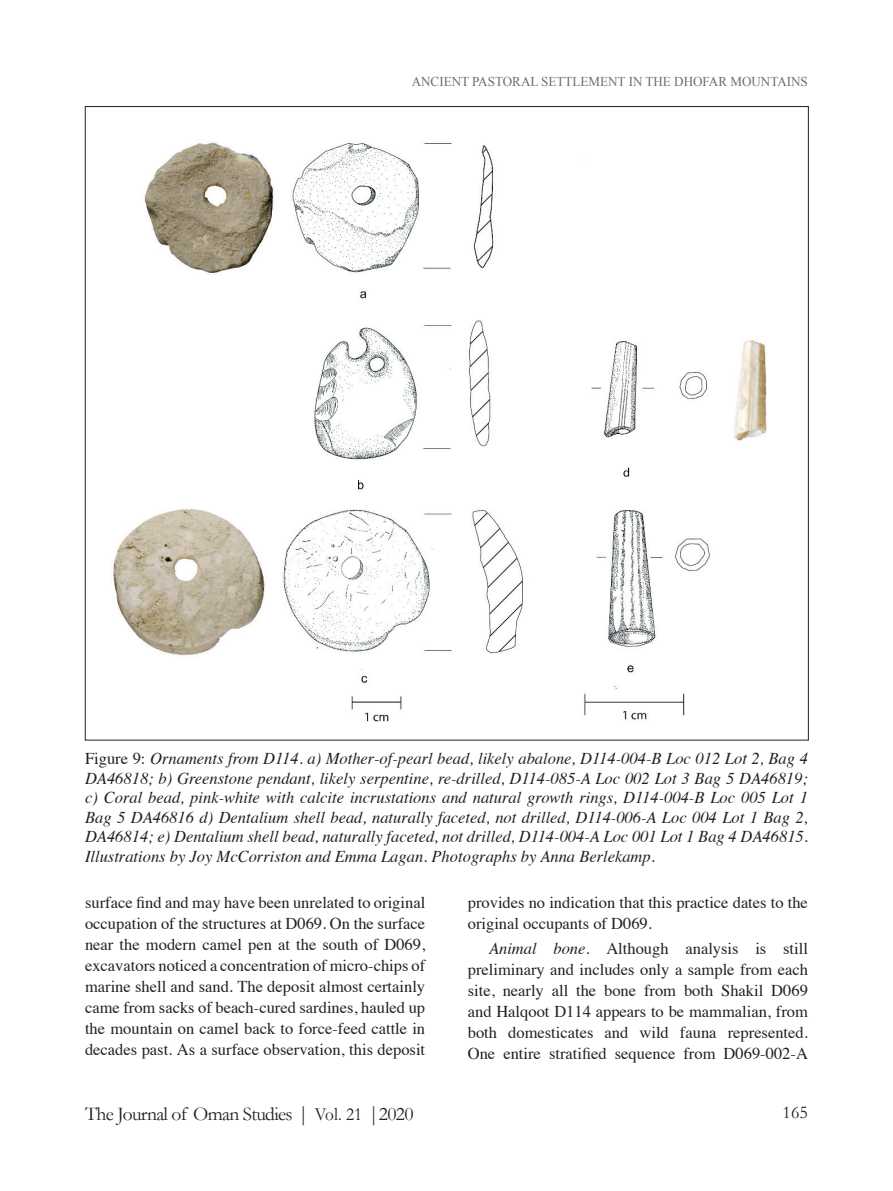
<style>
.page{position:relative;width:893px;height:1191px;background:#fff}
.page>*{position:absolute;margin:0;border:0;box-sizing:border-box;transform-origin:0 0}
.t1{font:19.5px "Garamond";letter-spacing:-.035em;color:#231f20}
.t2{font:18px "Garamond";color:#231f20}
.t3{font:16.5px/21px "Times";color:#231f20;text-align:justify}
.t4{font:italic 16.5px/19.5px "Times";color:#231f20;text-align:justify}
.t5{font:13.5px "Times New Roman";color:#6c6d70}
.s1{font-style:normal}
.s2{font-style:italic}
.s3{font-size:21px}
.s4{font-size:18.6px}
</style>
<div class="page">
<img style="left:113px;top:142px;width:654px;height:580px">
<p class="t5" style="left:412px;top:72px;width:19px">ANCIENT</p>
<p class="t5" style="left:472px;top:72px;width:16px">PASTORA</p>
<p class="t5" style="left:530px;top:72px;width:60px">L SETTLEMENT</p>
<p class="t5" style="left:629px;top:72px;width:142px">IN THE DHOFAR MOUNTAINS</p>
<p class="t4" style="left:85px;top:748px;width:724px"><span class="s1">Figure 9:</span> Ornaments from D114. a) Mother-of-pearl bead, likely abalone, D114-004-B Loc 012 Lot 2, Bag 4<br>DA46818; b) Greenstone pendant, likely serpentine, re-drilled, D114-085-A Loc 002 Lot 3 Bag 5 DA46819; c) Coral bead, pink-white with calcite incrustations and natural growth rings, D114-004-B Loc 005 Lot 1<br>Bag 5 DA46816 d) Dentalium shell bead, naturally faceted, not drilled, D114-006-A Loc 004 Lot 1 Bag 2, DA46814; e) Dentalium shell bead, naturally faceted, not drilled, D114-004-A Loc 001 Lot 1 Bag 4 DA46815.<br>Illustrations by Joy McCorriston and Emma Lagan. Photographs by Anna Berlekamp.</p>
<p class="t3" style="left:85px;top:890px;width:342px">surface find and may have been unrelated to original occupation of the structures at D069. On the surface near the modern camel pen at the south of D069, excavators noticed a concentration of micro-chips of marine shell and sand. The deposit almost certainly came from sacks of beach-cured sardines, hauled up the mountain on camel back to force-feed cattle in decades past. As a surface observation, this deposit</p>
<p class="t3" style="left:468px;top:890px;width:342px">provides no indication that this practice dates to the original occupants of D069.</p>
<p class="t3" style="left:468px;top:936px;width:342px;text-indent:21px"><span class="s2">Animal bone.</span> Although analysis is still preliminary and includes only a sample from each site, nearly all the bone from both Shakil D069 and Halqoot D114 appears to be mammalian, from both domesticates and wild fauna represented.<br>One entire stratified sequence from D069-002-A</p>
<p class="t1" style="left:85px;top:1101px;width:330px">The Journal of Oman Studies <span class="s3">|</span> <span class="s4">Vol. 21</span> <span class="s3">|</span>2020</p>
<p class="t2" style="left:783px;top:1101px;width:27px">165</p>
</div>
